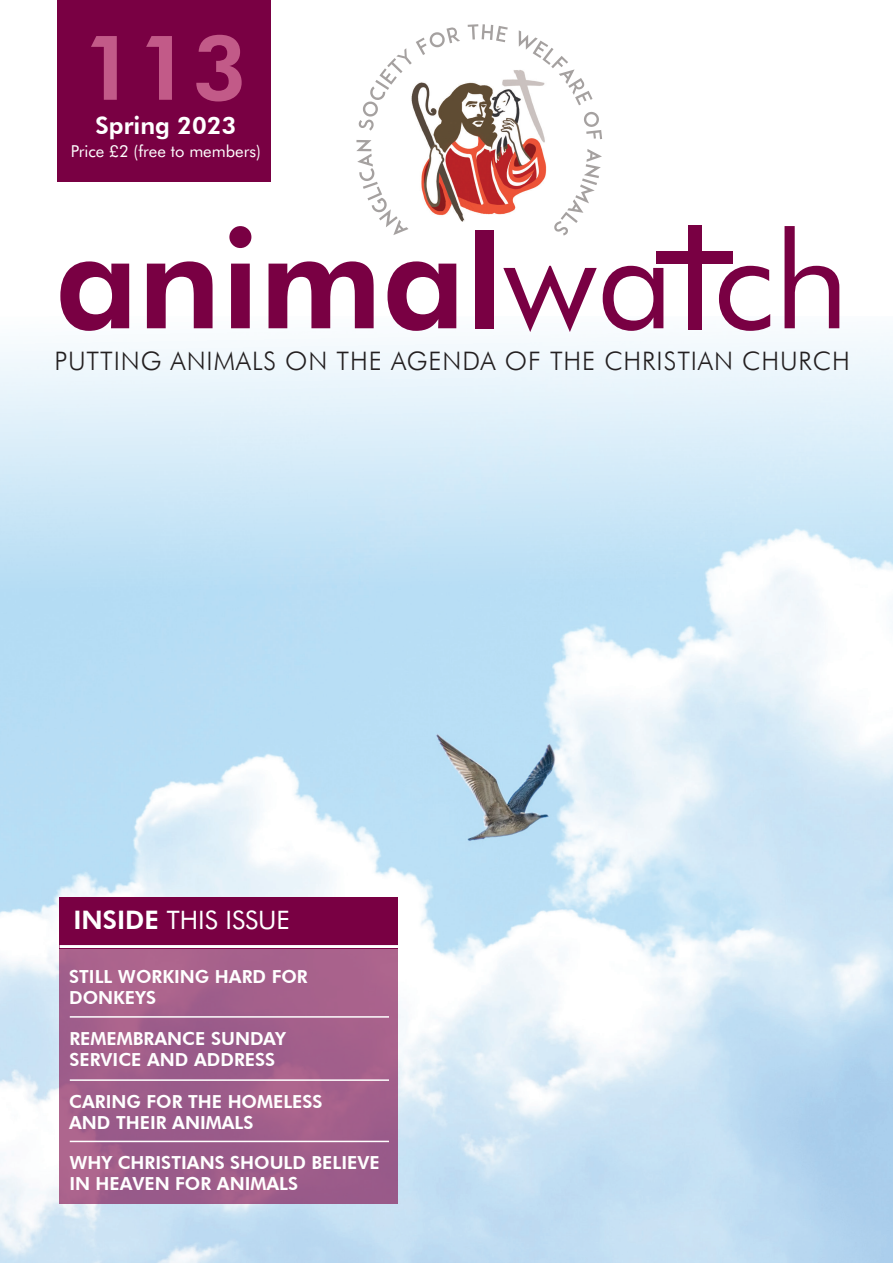
<style>
.page{position:relative;width:893px;height:1263px;background:#fff}
.page>*{position:absolute;margin:0;border:0;box-sizing:border-box;transform-origin:0 0}
.t1{font:800 135px "Futura BT";color:#790043}
.t2{font:800 90px "Futura BT";color:#c25a88}
.t3{font:300 25.5px "Futura BT";letter-spacing:.035em;color:#231f20}
.t4{font:25.5px "Futura BT";color:#fff}
.t5{font:800 24px "Futura BT";color:#fff}
.t6{font:800 18px/21.6px "Futura BT";color:#fff}
.t7{font:16.5px "Futura BT";color:#fff}
.s1{font-weight:400}
.s2{font-weight:800}
</style>
<div class="page">
<img style="left:0;top:336px;width:893px;height:927px">
<div style="left:57px;top:0;width:214px;height:182px;background:#790043"></div>
<div style="left:688px;top:225px;width:14px;height:105px;background:#790043"></div>
<div style="left:656px;top:251px;width:77px;height:13px;background:#790043"></div>
<div style="left:60px;top:897px;width:338px;height:51px;background:#790043"></div>
<hr style="left:60px;top:945px;width:338px;height:3px;background:#fff">
<div style="left:60px;top:948px;width:338px;height:255px;background:#a25f8b"></div>
<hr style="left:70px;top:1016px;width:319px;height:2px;background:#fff">
<hr style="left:70px;top:1079px;width:319px;height:2px;background:#fff">
<img style="left:408px;top:70px;width:139px;height:159px">
<svg style="left:356px;top:140px;width:52px;height:95px"></svg>
<svg style="left:359px;top:27px;width:101px;height:104px"></svg>
<svg style="left:468px;top:24px;width:40px;height:18px"></svg>
<svg style="left:519px;top:30px;width:73px;height:75px"></svg>
<svg style="left:584px;top:112px;width:18px;height:27px"></svg>
<svg style="left:554px;top:149px;width:48px;height:86px"></svg>
<hr style="left:70px;top:1141px;width:319px;height:1px;background:#fff">
<h2 class="t2" style="left:81px;top:13px;width:167px">113</h2>
<h3 class="t5" style="left:95px;top:110px;width:142px">Spring 2023</h3>
<p class="t7" style="left:71px;top:141px;width:192px">Price £2 (free to members)</p>
<h1 class="t1" style="left:55px;top:198px;width:795px">animal<span class="s1">wa ch</span></h1>
<h3 class="t3" style="left:54px;top:346px;width:797px">PUTTING ANIMALS ON THE AGENDA OF THE CHRISTIAN CHURCH</h3>
<h3 class="t4" style="left:73px;top:904px;width:218px"><span class="s2">INSIDE</span> THIS ISSUE</h3>
<p class="t6" style="left:69px;top:965px;width:240px">STILL WORKING HARD FOR<br>DONKEYS</p>
<p class="t6" style="left:69px;top:1027px;width:218px">REMEMBRANCE SUNDAY<br>SERVICE AND ADDRESS</p>
<p class="t6" style="left:69px;top:1090px;width:255px">CARING FOR THE HOMELESS<br>AND THEIR ANIMALS</p>
<p class="t6" style="left:69px;top:1151px;width:312px">WHY CHRISTIANS SHOULD BELIEVE<br>IN HEAVEN FOR ANIMALS</p>
</div>
